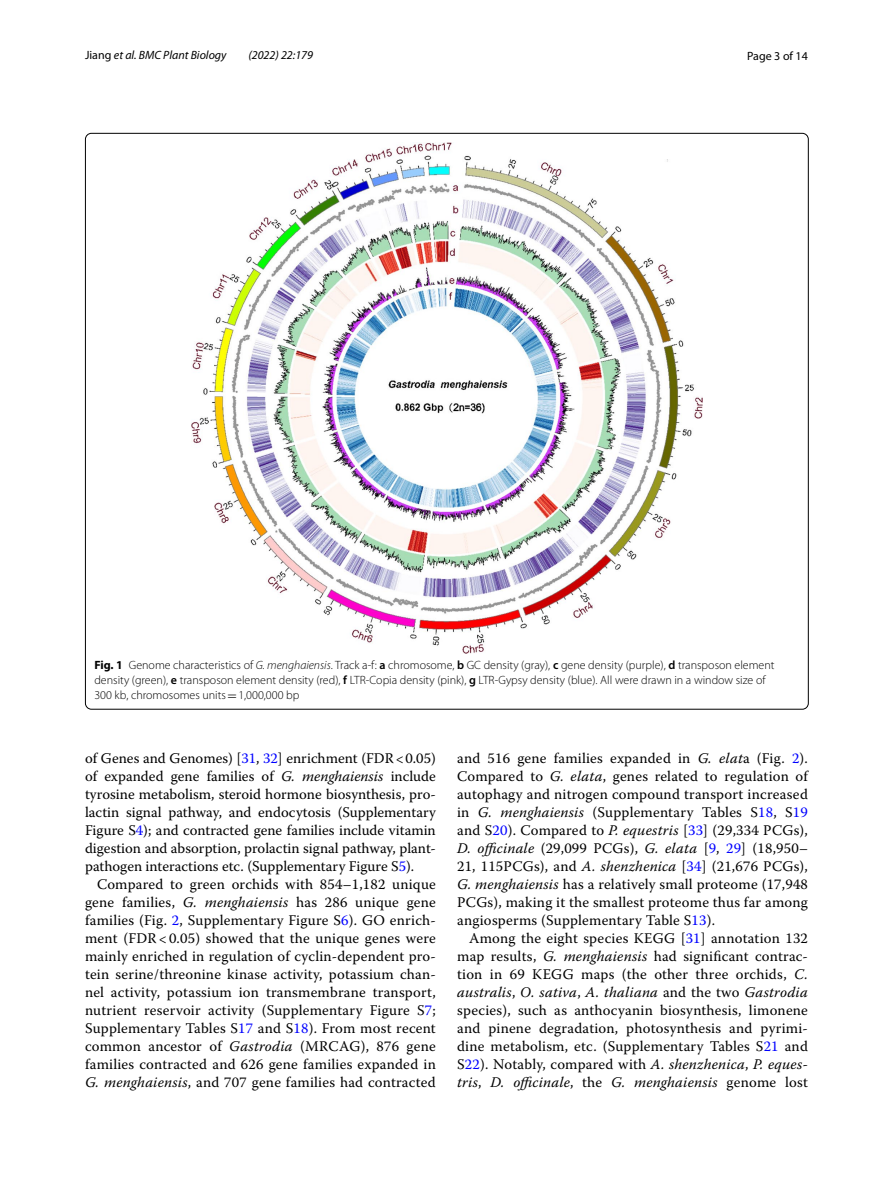
<style>
.page{position:relative;width:893px;height:1187px;background:#fff}
.page>*{position:absolute;margin:0;border:0;box-sizing:border-box;transform-origin:0 0}
.t1{font:14.7px/18px "Warnock Pro";letter-spacing:.015em;color:#000;text-align:justify}
.t2{font:300 12px/15px "Myriad Pro";color:#000}
.t3{font:italic 12px "Myriad Pro";color:#000}
.t4{font:12px "Myriad Pro";color:#000}
.s1{font-style:normal}
.s2{font-weight:700}
.s3{font-style:italic}
.s4{font-weight:600}
.s5{font-family:"MTSY";font-weight:400}
.s6{color:#00f}
</style>
<div class="page">
<img style="left:192px;top:142px;width:510px;height:511px">
<p class="t3" style="left:85px;top:48px;width:143px"><span class="s1">Jiang</span> et al. BMC Plant Biology</p>
<p class="t3" style="left:248px;top:48px;width:66px">(2022) 22:179</p>
<p class="t4" style="left:747px;top:48px;width:62px">Page 3 of 14</p>
<p class="t2" style="left:94px;top:657px;width:682px"><span class="s2">Fig. 1</span> Genome characteristics of <span class="s3">G. menghaiensis</span>. Track a-f: <span class="s4">a</span> chromosome, <span class="s4">b</span> GC density (gray), <span class="s4">c</span> gene density (purple), <span class="s4">d</span> transposon element density (green), <span class="s4">e</span> transposon element density (red), <span class="s4">f</span> LTR-Copia density (pink), <span class="s4">g</span> LTR-Gypsy density (blue). All were drawn in a window size of<br>300 kb, chromosomes units<span class="s5">=</span>1,000,000 bp</p>
<p class="t1" style="left:85px;top:749px;width:352px">of Genes and Genomes) [<span class="s6">31</span>, <span class="s6">32</span>] enrichment (FDR&lt;0.05) of expanded gene families of <span class="s3">G. menghaiensis</span> include tyrosine metabolism, steroid hormone biosynthesis, pro&shy;lactin signal pathway, and endocytosis (Supplementary Figure S<span class="s6">4</span>); and contracted gene families include vitamin digestion and absorption, prolactin signal pathway, plant&shy;pathogen interactions etc. (Supplementary Figure S<span class="s6">5</span>).</p>
<p class="t1" style="left:85px;top:875px;width:352px;text-indent:12px">Compared to green orchids with 854–1,182 unique gene families, <span class="s3">G. menghaiensis</span> has 286 unique gene families (Fig. <span class="s6">2</span>, Supplementary Figure S<span class="s6">6</span>). GO enrich&shy;ment (FDR&lt; 0.05) showed that the unique genes were mainly enriched in regulation of cyclin-dependent pro&shy;tein serine/threonine kinase activity, potassium chan&shy;nel activity, potassium ion transmembrane transport, nutrient reservoir activity (Supplementary Figure S<span class="s6">7</span>; Supplementary Tables S<span class="s6">17</span> and S<span class="s6">18</span>). From most recent common ancestor of <span class="s3">Gastrodia</span> (MRCAG), 876 gene families contracted and 626 gene families expanded in <span class="s3">G. menghaiensis</span>, and 707 gene families had contracted</p>
<p class="t1" style="left:457px;top:749px;width:352px">and 516 gene families expanded in <span class="s3">G. elat</span>a (Fig. <span class="s6">2</span>).<br>Compared to <span class="s3">G. elata</span>, genes related to regulation of autophagy and nitrogen compound transport increased in <span class="s3">G. menghaiensis</span> (Supplementary Tables S<span class="s6">18</span>, S<span class="s6">19 </span>and S<span class="s6">20</span>). Compared to <span class="s3">P. equestris</span> [<span class="s6">33</span>] (29,334 PCGs), <span class="s3">D. officinale</span> (29,099 PCGs), <span class="s3">G. elata</span> [<span class="s6">9</span>, <span class="s6">29</span>] (18,950– 21, 115PCGs), and <span class="s3">A. shenzhenica</span> [<span class="s6">34</span>] (21,676 PCGs), <span class="s3">G. menghaiensis</span> has a relatively small proteome (17,948<br>PCGs), making it the smallest proteome thus far among angiosperms (Supplementary Table S<span class="s6">13</span>).</p>
<p class="t1" style="left:457px;top:928px;width:352px;text-indent:12px">Among the eight species KEGG [<span class="s6">31</span>] annotation 132 map results, <span class="s3">G. menghaiensis</span> had significant contrac&shy;tion in 69 KEGG maps (the other three orchids, <span class="s3">C. australis</span>, <span class="s3">O. sativa</span>, <span class="s3">A. thaliana</span> and the two <span class="s3">Gastrodia </span>species), such as anthocyanin biosynthesis, limonene and pinene degradation, photosynthesis and pyrimi&shy;dine metabolism, etc. (Supplementary Tables S<span class="s6">21</span> and S<span class="s6">22</span>). Notably, compared with <span class="s3">A. shenzhenica</span>, <span class="s3">P. eques&shy;tris</span>, <span class="s3">D. officinale</span>, the <span class="s3">G. menghaiensis</span> genome lost</p>
</div>
